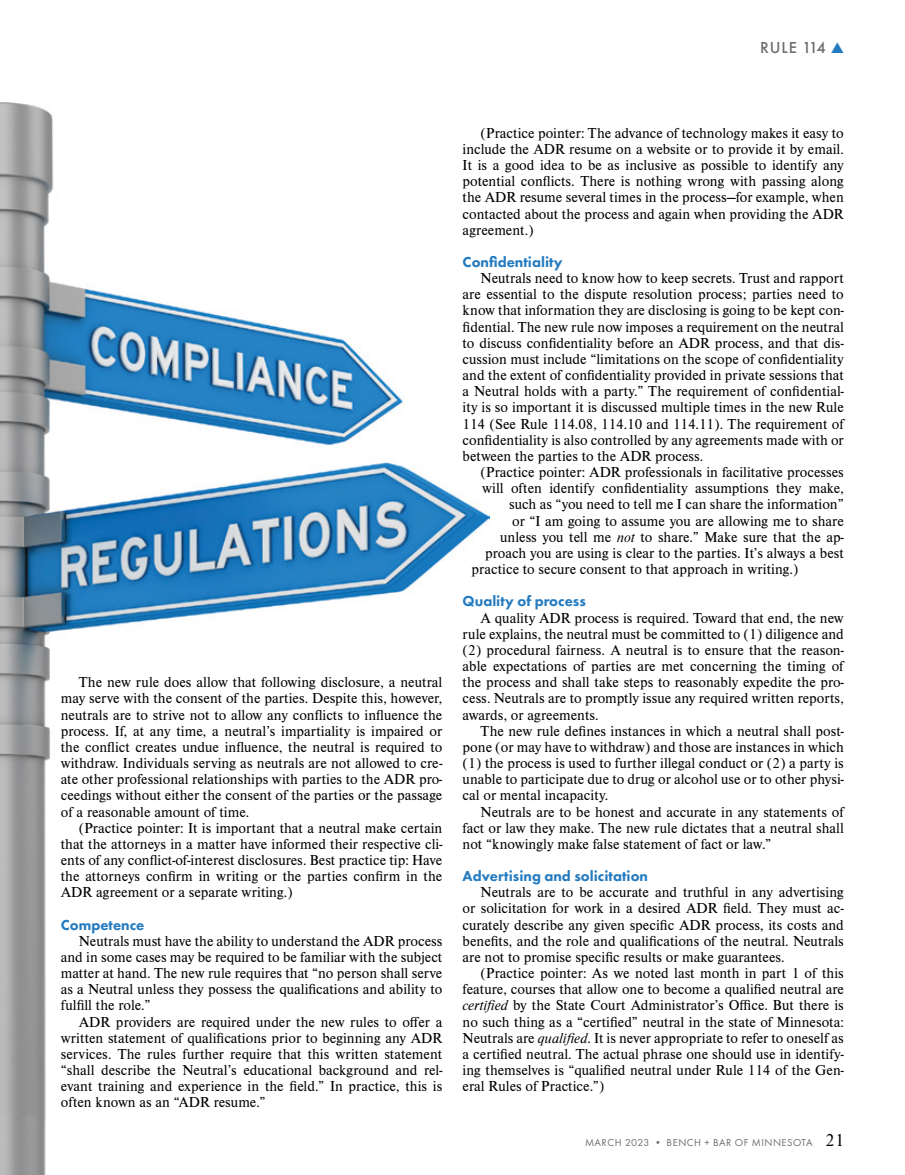
<style>
.page{position:relative;width:905px;height:1175px;background:#fff}
.page>*{position:absolute;margin:0;border:0;box-sizing:border-box;transform-origin:0 0}
.t1{font:500 16.5px "Futura PT";letter-spacing:.05em;color:#6d6e71}
.t2{font:15px/16.2px "Nimbus Rom D";color:#000;text-align:justify}
.t3{font:800 15px "Futura PT";color:#247bc0}
.t4{font:10.5px "Futura PT";letter-spacing:.05em;color:#6d6e71}
.s1{color:#247bc0}
.s2{font-style:italic}
.s3{font-family:"Nimbus Rom D";font-size:18px;color:#000}
</style>
<div class="page">
<img style="left:0;top:103px;width:490px;height:1071px">
<p class="t1" style="left:760px;top:38px;width:86px">RULE 114 <span class="s1">▲</span></p>
<p class="t2" style="left:61px;top:673px;width:383px;text-indent:18px">The new rule does allow that following disclosure, a neutral may serve with the consent of the parties. Despite this, however, neutrals are to strive not to allow any conflicts to influence the process. If, at any time, a neutral’s impartiality is impaired or the conflict creates undue influence, the neutral is required to withdraw. Individuals serving as neutrals are not allowed to cre&shy;ate other professional relationships with parties to the ADR pro&shy;ceedings without either the consent of the parties or the passage of a reasonable amount of time.</p>
<p class="t2" style="left:61px;top:819px;width:383px;text-indent:18px">(Practice pointer: It is important that a neutral make certain that the attorneys in a matter have informed their respective cli&shy;ents of any conflict-of-interest disclosures. Best practice tip: Have the attorneys confirm in writing or the parties confirm in the ADR agreement or a separate writing.)</p>
<p class="t3" style="left:61px;top:915px;width:85px">Competence</p>
<p class="t2" style="left:61px;top:932px;width:383px;text-indent:18px">Neutrals must have the ability to understand the ADR process and in some cases may be required to be familiar with the subject matter at hand. The new rule requires that “no person shall serve as a Neutral unless they possess the qualifications and ability to fulfill the role.”</p>
<p class="t2" style="left:61px;top:1013px;width:383px;text-indent:18px">ADR providers are required under the new rules to offer a written statement of qualifications prior to beginning any ADR services. The rules further require that this written statement “shall describe the Neutral’s educational background and rel&shy;evant training and experience in the field.” In practice, this is often known as an “ADR resume.”</p>
<p class="t2" style="left:462px;top:124px;width:383px;text-indent:18px">(Practice pointer: The advance of technology makes it easy to include the ADR resume on a website or to provide it by email.<br>It is a good idea to be as inclusive as possible to identify any potential conflicts. There is nothing wrong with passing along the ADR resume several times in the process—for example, when contacted about the process and again when providing the ADR agreement.)</p>
<p class="t3" style="left:462px;top:253px;width:102px">Confidentiality</p>
<p class="t2" style="left:462px;top:269px;width:383px;text-indent:18px">Neutrals need to know how to keep secrets. Trust and rapport are essential to the dispute resolution process; parties need to know that information they are disclosing is going to be kept con&shy;fidential. The new rule now imposes a requirement on the neutral to discuss confidentiality before an ADR process, and that dis&shy;cussion must include “limitations on the scope of confidentiality and the extent of confidentiality provided in private sessions that a Neutral holds with a party.” The requirement of confidential&shy;ity is so important it is discussed multiple times in the new Rule 114 (See Rule 114.08, 114.10 and 114.11). The requirement of confidentiality is also controlled by any agreements made with or between the parties to the ADR process.</p>
<p class="t2" style="left:480px;top:463px;width:364px">(Practice pointer: ADR professionals in facilitative processes</p>
<p class="t2" style="left:482px;top:480px;width:363px">will often identify confidentiality assumptions they make,</p>
<p class="t2" style="left:509px;top:496px;width:336px">such as “you need to tell me I can share the information”</p>
<p class="t2" style="left:512px;top:512px;width:333px">or “I am going to assume you are allowing me to share</p>
<p class="t2" style="left:500px;top:528px;width:345px">unless you tell me <span class="s2">not</span> to share.” Make sure that the ap-</p>
<p class="t2" style="left:485px;top:544px;width:360px">proach you are using is clear to the parties. It’s always a best</p>
<p class="t2" style="left:471px;top:560px;width:328px">practice to secure consent to that approach in writing.)</p>
<p class="t3" style="left:462px;top:592px;width:125px">Quality of process</p>
<p class="t2" style="left:462px;top:609px;width:383px;text-indent:18px">A quality ADR process is required. Toward that end, the new rule explains, the neutral must be committed to (1) diligence and (2) procedural fairness. A neutral is to ensure that the reason&shy;able expectations of parties are met concerning the timing of the process and shall take steps to reasonably expedite the pro&shy;cess. Neutrals are to promptly issue any required written reports, awards, or agreements.</p>
<p class="t2" style="left:462px;top:722px;width:383px;text-indent:18px">The new rule defines instances in which a neutral shall post&shy;pone (or may have to withdraw) and those are instances in which (1) the process is used to further illegal conduct or (2) a party is unable to participate due to drug or alcohol use or to other physi&shy;cal or mental incapacity.</p>
<p class="t2" style="left:462px;top:803px;width:383px;text-indent:18px">Neutrals are to be honest and accurate in any statements of fact or law they make. The new rule dictates that a neutral shall not “knowingly make false statement of fact or law.”</p>
<p class="t3" style="left:462px;top:866px;width:187px">Advertising and solicitation</p>
<p class="t2" style="left:462px;top:883px;width:382px;text-indent:18px">Neutrals are to be accurate and truthful in any advertising or solicitation for work in a desired ADR field. They must ac&shy;curately describe any given specific ADR process, its costs and benefits, and the role and qualifications of the neutral. Neutrals are not to promise specific results or make guarantees.</p>
<p class="t2" style="left:462px;top:964px;width:383px;text-indent:18px">(Practice pointer: As we noted last month in part 1 of this feature, courses that allow one to become a qualified neutral are <span class="s2">certified</span> by the State Court Administrator’s Office. But there is no such thing as a “certified” neutral in the state of Minnesota:<br>Neutrals are <span class="s2">qualified</span>. It is never appropriate to refer to oneself as a certified neutral. The actual phrase one should use in identify&shy;ing themselves is “qualified neutral under Rule 114 of the Gen&shy;eral Rules of Practice.”)</p>
<p class="t4" style="left:585px;top:1136px;width:261px">MARCH 2023 • BENCH + BAR OF MINNESOTA <span class="s3">21</span></p>
</div>
